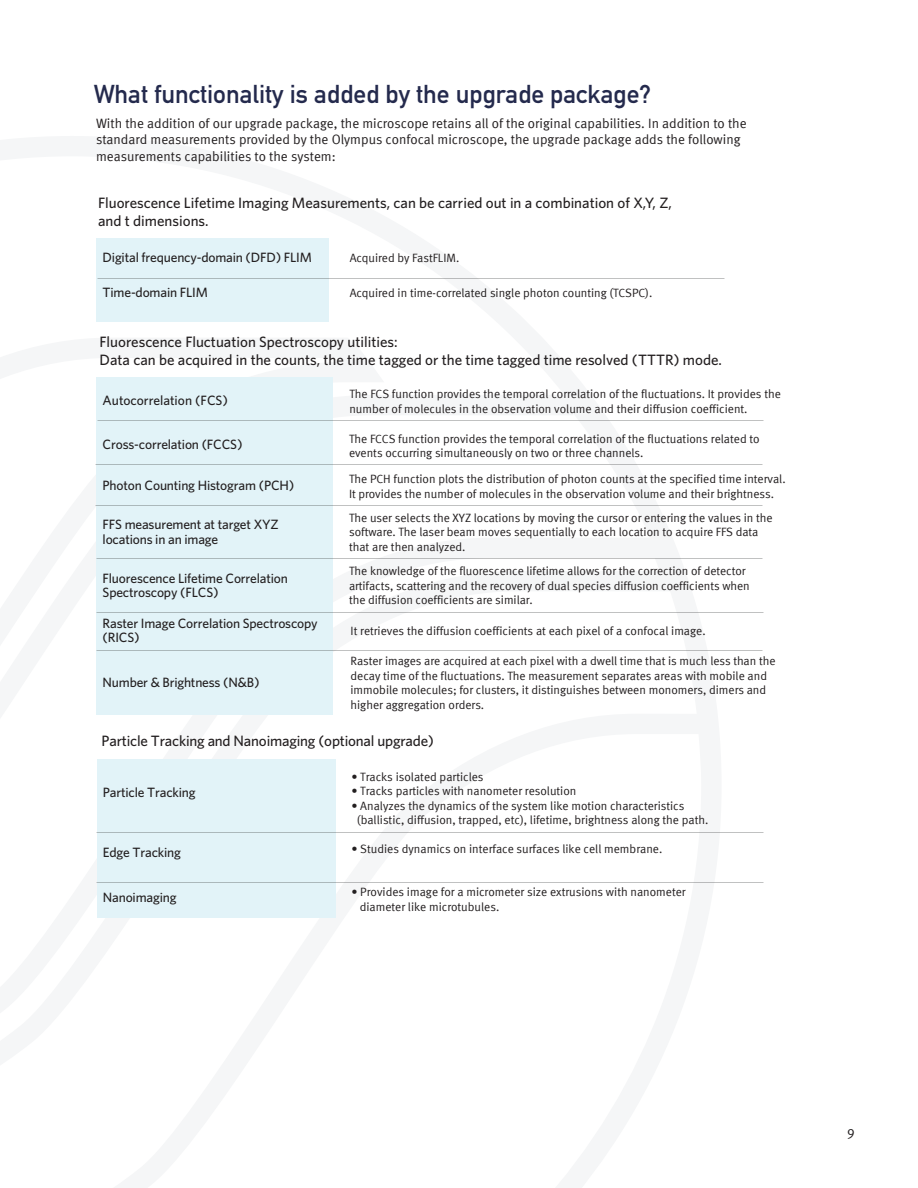
<style>
.page{position:relative;width:918px;height:1188px;background:#fff}
.page>*{position:absolute;margin:0;border:0;box-sizing:border-box;transform-origin:0 0}
.t1{font:25.5px "DIN Mittelschrift Std";color:#242a4d}
.t2{font:500 15px/18px "Whitney";color:#231f20}
.t3{font:500 13.5px/14.4px "Whitney";letter-spacing:-.015em;color:#231f20}
.t4{font:13.5px/16.5px "Meta Normal";color:#231f20}
.t5{font:12px/14.4px "Meta Normal";color:#231f20}
</style>
<div class="page">
<svg style="left:95px;top:238px;width:627px;height:680px"></svg>
<div style="left:97px;top:759px;width:238px;height:158px;background:#e2f3f8"></div>
<div style="left:96px;top:238px;width:232px;height:84px;background:#e2f3f8"></div>
<div style="left:97px;top:377px;width:236px;height:338px;background:#e2f3f8"></div>
<h1 class="t1" style="left:94px;top:79px;width:559px">What functionality is added by the upgrade package?</h1>
<p class="t4" style="left:96px;top:115px;width:652px">With the addition of our upgrade package, the microscope retains all of the original capabilities. In addition to the standard measurements provided by the Olympus confocal microscope, the upgrade package adds the following measurements capabilities to the system:</p>
<p class="t2" style="left:98px;top:194px;width:575px">Fluorescence Lifetime Imaging Measurements, can be carried out in a combination of X,Y, Z, and t dimensions.</p>
<p class="t3" style="left:103px;top:250px;width:211px">Digital frequency-domain (DFD) FLIM</p>
<p class="t5" style="left:350px;top:251px;width:111px">Acquired by FastFLIM.</p>
<p class="t3" style="left:103px;top:285px;width:107px">Time-domain FLIM</p>
<p class="t5" style="left:350px;top:286px;width:304px">Acquired in time-correlated single photon counting (TCSPC).</p>
<p class="t2" style="left:100px;top:332px;width:624px">Fluorescence Fluctuation Spectroscopy utilities:<br>Data can be acquired in the counts, the time tagged or the time tagged time resolved (TTTR) mode.</p>
<p class="t3" style="left:103px;top:392px;width:127px">Autocorrelation (FCS)</p>
<p class="t3" style="left:103px;top:437px;width:141px">Cross-correlation (FCCS)</p>
<p class="t5" style="left:349px;top:431px;width:412px">The FCCS function provides the temporal correlation of the fluctuations related to events occurring simultaneously on two or three channels.</p>
<p class="t5" style="left:349px;top:387px;width:433px">The FCS function provides the temporal correlation of the fluctuations. It provides the number of molecules in the observation volume and their diffusion coefficient.</p>
<p class="t3" style="left:103px;top:477px;width:193px">Photon Counting Histogram (PCH)</p>
<p class="t5" style="left:349px;top:472px;width:438px">The PCH function plots the distribution of photon counts at the specified time interval.<br>It provides the number of molecules in the observation volume and their brightness.</p>
<p class="t3" style="left:103px;top:517px;width:178px">FFS measurement at target XYZ locations in an image</p>
<p class="t5" style="left:349px;top:510px;width:425px">The user selects the XYZ locations by moving the cursor or entering the values in the software. The laser beam moves sequentially to each location to acquire FFS data that are then analyzed.</p>
<p class="t3" style="left:103px;top:571px;width:187px">Fluorescence Lifetime Correlation<br>Spectroscopy (FLCS)</p>
<p class="t3" style="left:103px;top:616px;width:217px">Raster Image Correlation Spectroscopy (RICS)</p>
<p class="t3" style="left:103px;top:675px;width:158px">Number &amp; Brightness (N&amp;B)</p>
<p class="t5" style="left:349px;top:564px;width:402px">The knowledge of the fluorescence lifetime allows for the correction of detector artifacts, scattering and the recovery of dual species diffusion coefficients when the diffusion coefficients are similar.</p>
<p class="t5" style="left:351px;top:624px;width:357px">It retrieves the diffusion coefficients at each pixel of a confocal image.</p>
<p class="t5" style="left:351px;top:654px;width:427px">Raster images are acquired at each pixel with a dwell time that is much less than the decay time of the fluctuations. The measurement separates areas with mobile and immobile molecules; for clusters, it distinguishes between monomers, dimers and higher aggregation orders.</p>
<p class="t2" style="left:102px;top:731px;width:334px">Particle Tracking and Nanoimaging (optional upgrade)</p>
<p class="t3" style="left:103px;top:785px;width:94px">Particle Tracking</p>
<p class="t3" style="left:103px;top:844px;width:80px">Edge Tracking</p>
<p class="t3" style="left:103px;top:889px;width:75px">Nanoimaging</p>
<p class="t5" style="left:351px;top:769px;width:134px">• Tracks isolated particles</p>
<p class="t5" style="left:351px;top:784px;width:227px">• Tracks particles with nanometer resolution</p>
<p class="t5" style="left:357px;top:798px;width:353px;text-indent:-6px">• Analyzes the dynamics of the system like motion characteristics (ballistic, diffusion, trapped, etc), lifetime, brightness along the path.</p>
<p class="t5" style="left:351px;top:841px;width:312px">• Studies dynamics on interface surfaces like cell membrane.</p>
<p class="t5" style="left:360px;top:885px;width:328px;text-indent:-8px">• Provides image for a micrometer size extrusions with nanometer diameter like microtubules.</p>
<p class="t4" style="left:847px;top:1123px;width:9px">9</p>
</div>
